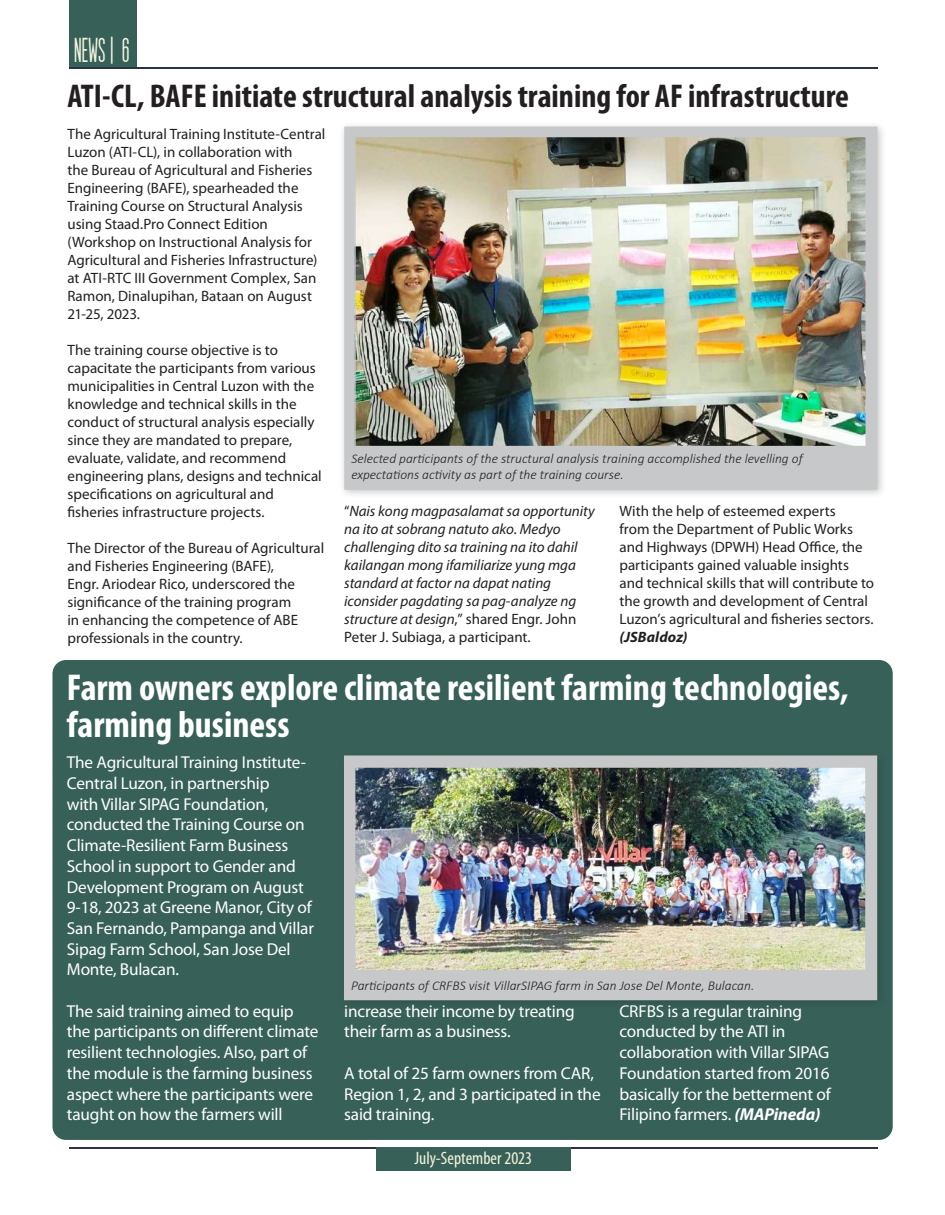
<style>
.page{position:relative;width:945px;height:1215px;background:#fff}
.page>*{position:absolute;margin:0;border:0;box-sizing:border-box;transform-origin:0 0}
.t1{font:700 condensed 37.5px/37.5px "Myriad Pro";color:#fff}
.t2{font:36px "SF Movie Poster";color:#f4f4de}
.t3{font:700 condensed 33px "Myriad Pro";color:#231f20}
.t4{font:condensed 18px "Myriad Pro";color:#f4f4de}
.t5{font:17.25px/20.7px "Myriad Pro";letter-spacing:-.01em;color:#fff}
.t6{font:15px/18px "Myriad Pro";color:#231f20}
.t7{font:italic 15px/18px "Myriad Pro";color:#231f20}
.t8{font:italic 700 15px "Myriad Pro";letter-spacing:.005em;color:#231f20}
.t9{font:italic 300 13.5px/16.2px "Calibri";color:#231f20}
.s1{font-style:normal}
.s2{font-weight:700;font-style:italic}
</style>
<div class="page">
<div style="left:69px;top:0;width:67px;height:68px;background:#376158"></div>
<hr style="left:69px;top:1148px;width:809px;height:1px;background:#293249">
<hr style="left:69px;top:67px;width:809px;height:1px;background:#293249">
<div style="left:376px;top:1148px;width:195px;height:23px;background:#376158"></div>
<div style="left:338px;top:121px;width:549px;height:378px;background:#231f20;opacity:.25"></div>
<div style="left:344px;top:127px;width:534px;height:363px;background:#c7c8ca"></div>
<img style="left:357px;top:139px;width:507px;height:305px">
<div style="left:354px;top:136px;width:513px;height:311px;border:2px solid #c7c8ca"></div>
<div style="left:52px;top:660px;width:841px;height:480px;background:#376158;border-radius:14px"></div>
<div style="left:344px;top:755px;width:533px;height:245px;background:#c7c8ca;border:2px solid #c7c8ca"></div>
<img style="left:357px;top:769px;width:507px;height:200px">
<div style="left:354px;top:766px;width:513px;height:206px;border:2px solid #c7c8ca"></div>
<h2 class="t2" style="left:74px;top:31px;width:57px">NEWS| 6</h2>
<h3 class="t3" style="left:68px;top:75px;width:783px">ATI-CL, BAFE initiate structural analysis training for AF infrastructure</h3>
<p class="t6" style="left:68px;top:125px;width:260px">The Agricultural Training Institute-Central Luzon (ATI-CL), in collaboration with<br>the Bureau of Agricultural and Fisheries Engineering (BAFE), spearheaded the Training Course on Structural Analysis using Staad.Pro Connect Edition (Workshop on Instructional Analysis for Agricultural and Fisheries Infrastructure) at ATI-RTC III Government Complex, San Ramon, Dinalupihan, Bataan on August 21-25, 2023.</p>
<p class="t6" style="left:68px;top:341px;width:256px">The training course objective is to capacitate the participants from various municipalities in Central Luzon with the knowledge and technical skills in the conduct of structural analysis especially since they are mandated to prepare, evaluate, validate, and recommend engineering plans, designs and technical specifications on agricultural and fisheries infrastructure projects.</p>
<p class="t6" style="left:68px;top:539px;width:258px">The Director of the Bureau of Agricultural and Fisheries Engineering (BAFE),<br>Engr. Ariodear Rico, underscored the significance of the training program<br>in enhancing the competence of ABE professionals in the country.</p>
<p class="t9" style="left:351px;top:450px;width:453px">Selected participants of the structural analysis training accomplished the levelling of expectations activity as part of the training course.</p>
<p class="t7" style="left:344px;top:502px;width:252px"><span class="s1">“</span>Nais kong magpasalamat sa opportunity na ito at sobrang natuto ako. Medyo challenging dito sa training na ito dahil kailangan mong ifamiliarize yung mga standard at factor na dapat nating iconsider pagdating sa pag-analyze ng structure at design<span class="s1">,” shared Engr. John Peter J. Subiaga, a participant.</span></p>
<p class="t6" style="left:620px;top:502px;width:256px">With the help of esteemed experts<br>from the Department of Public Works and Highways (DPWH) Head Office, the participants gained valuable insights and technical skills that will contribute to the growth and development of Central Luzon’s agricultural and fisheries sectors.</p>
<p class="t8" style="left:620px;top:627px;width:70px">(JSBaldoz)</p>
<h1 class="t1" style="left:67px;top:668px;width:783px">Farm owners explore climate resilient farming technologies, farming business</h1>
<p class="t5" style="left:67px;top:752px;width:249px">The Agricultural Training Institute-<br>Central Luzon, in partnership<br>with Villar SIPAG Foundation, conducted the Training Course on<br>Climate-Resilient Farm Business<br>School in support to Gender and<br>Development Program on August<br>9-18, 2023 at Greene Manor, City of<br>San Fernando, Pampanga and Villar<br>Sipag Farm School, San Jose Del<br>Monte, Bulacan.</p>
<p class="t5" style="left:67px;top:1000px;width:253px">The said training aimed to equip the participants on different climate resilient technologies. Also, part of the module is the farming business aspect where the participants were taught on how the farmers will</p>
<p class="t5" style="left:344px;top:1000px;width:232px">increase their income by treating their farm as a business.</p>
<p class="t9" style="left:351px;top:977px;width:405px">Participants of CRFBS visit VillarSIPAG farm in San Jose Del Monte, Bulacan.</p>
<p class="t5" style="left:620px;top:1000px;width:213px">CRFBS is a regular training conducted by the ATI in collaboration with Villar SIPAG<br>Foundation started from 2016 basically for the betterment of<br>Filipino farmers. <span class="s2">(MAPineda)</span></p>
<p class="t5" style="left:344px;top:1062px;width:258px">A total of 25 farm owners from CAR,<br>Region 1, 2, and 3 participated in the said training.</p>
<p class="t4" style="left:414px;top:1147px;width:119px">July-September 2023</p>
</div>
